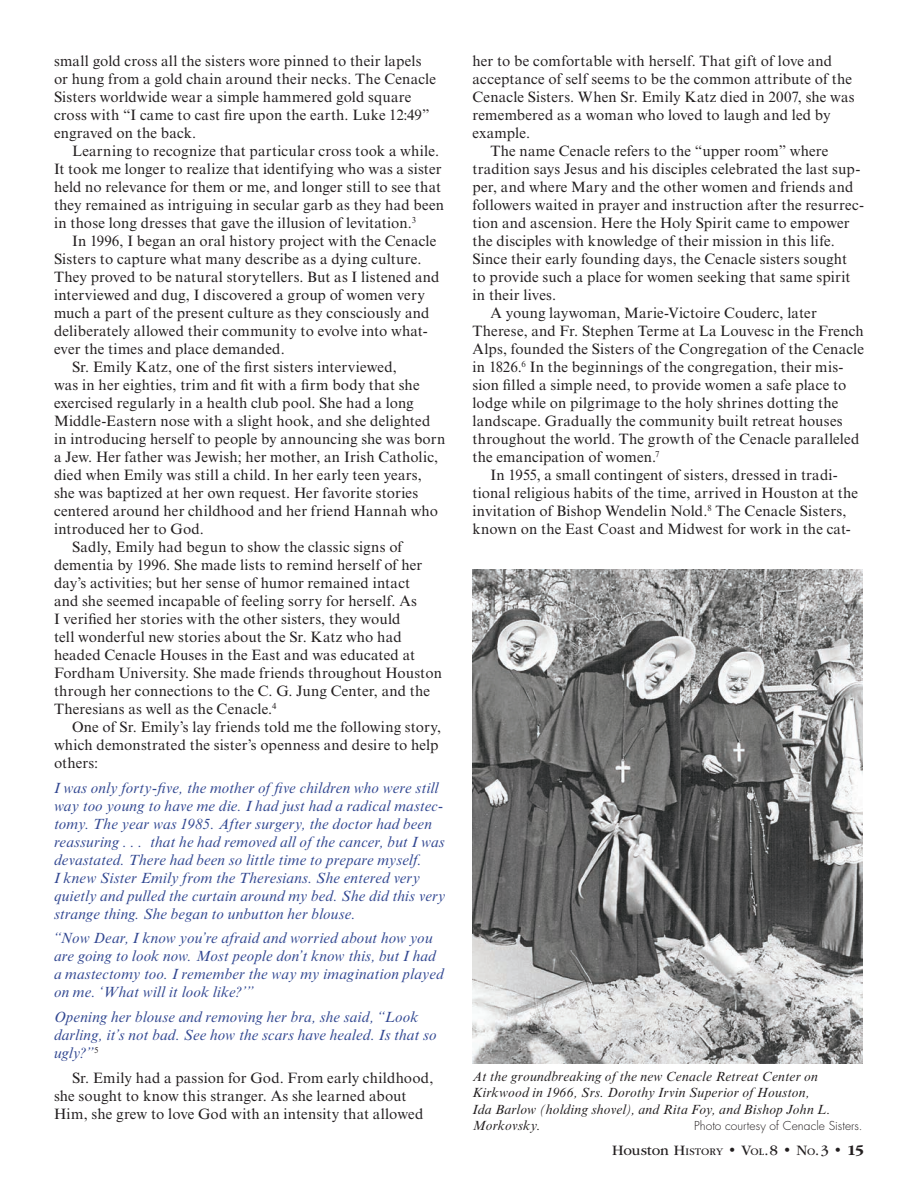
<style>
.page{position:relative;width:918px;height:1188px;background:#fff}
.page>*{position:absolute;margin:0;border:0;box-sizing:border-box;transform-origin:0 0}
.t1{font:15px/18px "Times New Roman MT Std";letter-spacing:.01em;color:#231f20}
.t2{font:italic 15px/18px "Times New Roman MT Std";letter-spacing:.01em;color:#314791}
.t3{font:15px "ITC Garamond Std";letter-spacing:-.005em;color:#231f20}
.t4{font:italic 13.5px/16.5px "Times New Roman MT Std";letter-spacing:.015em;color:#231f20}
.t5{font:300 12px "Futura Std";letter-spacing:.005em;color:#231f20}
.s1{font-style:inherit}
.s2{font-size:10.5px}
.s3{font-weight:700}
</style>
<div class="page">
<img style="left:472px;top:570px;width:391px;height:493px">
<p class="t1" style="left:54px;top:52px;width:383px">small gold cross all the sisters wore pinned to their lapels or hung from a gold chain around their necks. The Cenacle Sisters worldwide wear a simple hammered gold square cross with “I came to cast fire upon the earth. Luke 12:49” engraved on the back.</p>
<p class="t1" style="left:54px;top:142px;width:392px;text-indent:18px">Learning to recognize that particular cross took a while.<br>It took me longer to realize that identifying who was a sister held no relevance for them or me, and longer still to see that they remained as intriguing in secular garb as they had been in those long dresses that gave the illusion of levitation.<sup>3</sup></p>
<p class="t1" style="left:72px;top:232px;width:366px">In 1996, I began an oral history project with the Cenacle</p>
<p class="t1" style="left:54px;top:250px;width:369px">Sisters to capture what many describe as a dying culture.</p>
<p class="t1" style="left:54px;top:268px;width:387px">They proved to be natural storytellers. But as I listened and</p>
<p class="t1" style="left:54px;top:286px;width:372px">interviewed and dug, I discovered a group of women very</p>
<p class="t1" style="left:54px;top:304px;width:377px">much a part of the present culture as they consciously and</p>
<p class="t1" style="left:54px;top:322px;width:375px">deliberately allowed their community to evolve into what-</p>
<p class="t1" style="left:54px;top:340px;width:232px">ever the times and place demanded.</p>
<p class="t1" style="left:72px;top:358px;width:327px">Sr. Emily Katz, one of the first sisters interviewed,</p>
<p class="t1" style="left:54px;top:376px;width:367px">was in her eighties, trim and fit with a firm body that she</p>
<p class="t1" style="left:54px;top:394px;width:361px">exercised regularly in a health club pool. She had a long</p>
<p class="t1" style="left:54px;top:412px;width:378px">Middle-Eastern nose with a slight hook, and she delighted</p>
<p class="t1" style="left:54px;top:430px;width:393px">in introducing herself to people by announcing she was born</p>
<p class="t1" style="left:54px;top:448px;width:386px">a Jew. Her father was Jewish; her mother, an Irish Catholic,</p>
<p class="t1" style="left:54px;top:466px;width:369px">died when Emily was still a child. In her early teen years,</p>
<p class="t1" style="left:54px;top:484px;width:366px">she was baptized at her own request. Her favorite stories</p>
<p class="t1" style="left:54px;top:502px;width:386px">centered around her childhood and her friend Hannah who</p>
<p class="t1" style="left:54px;top:520px;width:151px">introduced her to God.</p>
<p class="t1" style="left:72px;top:538px;width:332px">Sadly, Emily had begun to show the classic signs of</p>
<p class="t1" style="left:54px;top:556px;width:370px">dementia by 1996. She made lists to remind herself of her</p>
<p class="t1" style="left:54px;top:574px;width:358px">day’s activities; but her sense of humor remained intact</p>
<p class="t1" style="left:54px;top:592px;width:364px">and she seemed incapable of feeling sorry for herself. As</p>
<p class="t1" style="left:54px;top:610px;width:348px">I verified her stories with the other sisters, they would</p>
<p class="t1" style="left:54px;top:628px;width:349px">tell wonderful new stories about the Sr. Katz who had</p>
<p class="t1" style="left:54px;top:646px;width:363px">headed Cenacle Houses in the East and was educated at</p>
<p class="t1" style="left:54px;top:664px;width:389px">Fordham University. She made friends throughout Houston</p>
<p class="t1" style="left:54px;top:682px;width:378px">through her connections to the C. G. Jung Center, and the</p>
<p class="t1" style="left:54px;top:700px;width:224px">Theresians as well as the Cenacle.<sup>4</sup></p>
<p class="t1" style="left:72px;top:718px;width:371px">One of Sr. Emily’s lay friends told me the following story,</p>
<p class="t1" style="left:54px;top:736px;width:386px">which demonstrated the sister’s openness and desire to help</p>
<p class="t1" style="left:54px;top:754px;width:46px">others:</p>
<p class="t2" style="left:54px;top:779px;width:393px">I was only forty-five, the mother of five children who were still way too young to have me die. I had just had a radical mastec&shy;tomy. The year was 1985. After surgery, the doctor had been reassuring . . . that he had removed all of the cancer, but I was devastated. There had been so little time to prepare myself.<br>I knew Sister Emily from the Theresians. She entered very quietly and pulled the curtain around my bed. She did this very strange thing. She began to unbutton her blouse.</p>
<p class="t2" style="left:54px;top:929px;width:391px">“Now Dear, I know you’re afraid and worried about how you are going to look now. Most people don’t know this, but I had a mastectomy too. I remember the way my imagination played on me. ‘What will it look like?’”</p>
<p class="t2" style="left:54px;top:1008px;width:384px">Opening her blouse and removing her bra, she said, “Look darling, it’s not bad. See how the scars have healed. Is that so ugly?”<sup>5</sup></p>
<p class="t1" style="left:54px;top:1069px;width:381px;text-indent:18px">Sr. Emily had a passion for God. From early childhood, she sought to know this stranger. As she learned about<br>Him, she grew to love God with an intensity that allowed</p>
<p class="t1" style="left:472px;top:52px;width:361px">her to be comfortable with herself. That gift of love and</p>
<p class="t1" style="left:472px;top:70px;width:381px">acceptance of self seems to be the common attribute of the</p>
<p class="t1" style="left:472px;top:88px;width:384px">Cenacle Sisters. When Sr. Emily Katz died in 2007, she was</p>
<p class="t1" style="left:472px;top:106px;width:360px">remembered as a woman who loved to laugh and led by</p>
<p class="t1" style="left:472px;top:124px;width:59px">example.</p>
<p class="t1" style="left:490px;top:142px;width:339px">The name Cenacle refers to the “upper room” where</p>
<p class="t1" style="left:472px;top:160px;width:389px">tradition says Jesus and his disciples celebrated the last sup-</p>
<p class="t1" style="left:472px;top:178px;width:382px">per, and where Mary and the other women and friends and</p>
<p class="t1" style="left:472px;top:196px;width:393px">followers waited in prayer and instruction after the resurrec-</p>
<p class="t1" style="left:472px;top:214px;width:379px">tion and ascension. Here the Holy Spirit came to empower</p>
<p class="t1" style="left:472px;top:232px;width:364px">the disciples with knowledge of their mission in this life.</p>
<p class="t1" style="left:472px;top:250px;width:376px">Since their early founding days, the Cenacle sisters sought</p>
<p class="t1" style="left:472px;top:268px;width:379px">to provide such a place for women seeking that same spirit</p>
<p class="t1" style="left:472px;top:286px;width:85px">in their lives.</p>
<p class="t1" style="left:490px;top:304px;width:328px">A young laywoman, Marie-Victoire Couderc, later</p>
<p class="t1" style="left:472px;top:322px;width:393px">Therese, and Fr. Stephen Terme at La Louvesc in the French</p>
<p class="t1" style="left:472px;top:340px;width:393px">Alps, founded the Sisters of the Congregation of the Cenacle</p>
<p class="t1" style="left:472px;top:358px;width:372px">in 1826.<sup>6</sup> In the beginnings of the congregation, their mis-</p>
<p class="t1" style="left:472px;top:376px;width:375px">sion filled a simple need, to provide women a safe place to</p>
<p class="t1" style="left:472px;top:394px;width:367px">lodge while on pilgrimage to the holy shrines dotting the</p>
<p class="t1" style="left:472px;top:412px;width:372px">landscape. Gradually the community built retreat houses</p>
<p class="t1" style="left:472px;top:430px;width:388px">throughout the world. The growth of the Cenacle paralleled</p>
<p class="t1" style="left:472px;top:448px;width:189px">the emancipation of women.<sup>7</sup></p>
<p class="t1" style="left:490px;top:466px;width:349px">In 1955, a small contingent of sisters, dressed in tradi-</p>
<p class="t1" style="left:472px;top:484px;width:387px">tional religious habits of the time, arrived in Houston at the</p>
<p class="t1" style="left:472px;top:502px;width:375px">invitation of Bishop Wendelin Nold.<sup>8</sup> The Cenacle Sisters,</p>
<p class="t1" style="left:473px;top:520px;width:380px">known on the East Coast and Midwest for work in the cat-</p>
<p class="t4" style="left:472px;top:1068px;width:360px">At the groundbreaking of the new Cenacle Retreat Center on Kirkwood in 1966, Srs. Dorothy Irvin Superior of Houston, Ida Barlow (holding shovel), and Rita Foy, and Bishop John L.<br>Morkovsky.</p>
<p class="t5" style="left:694px;top:1119px;width:170px">Photo courtesy of Cenacle Sisters.</p>
<p class="t3" style="left:612px;top:1142px;width:253px">Houston <span class="s1">H</span><span class="s2">ISTORY</span> • <span class="s1">V</span><span class="s2">OL</span><span class="s1">.</span>8 • <span class="s1">N</span><span class="s2">O</span><span class="s1">.</span>3 • <span class="s3">15</span></p>
</div>
